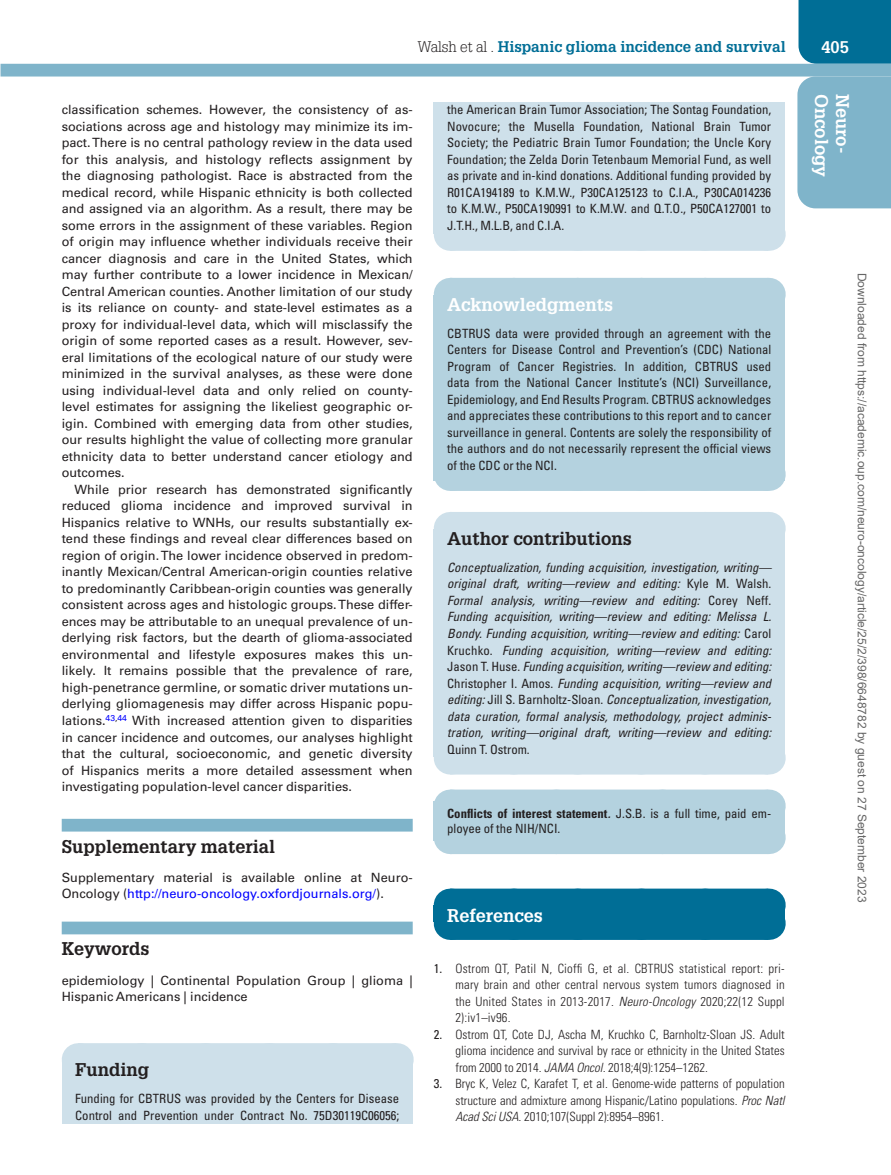
<style>
.page{position:relative;width:891px;height:1175px;background:#fff}
.page>*{position:absolute;margin:0;border:0;box-sizing:border-box;transform-origin:0 0}
.t1{font:700 18px "Glypha LT Std";color:#231f20}
.t2{font:700 18px "Glypha LT Std";color:#fff}
.t3{font:700 16.5px "Glypha LT Std";color:#fff}
.t4{font:700 15px "Glypha LT Std";color:#006e96}
.t5{font:12.75px/16.5px "Univers LT Std";color:#231f20;text-align:justify}
.t6{font:condensed 12.75px/16.5px "Univers LT Std";color:#231f20}
.t7{font:italic condensed 12.75px/16.5px "Univers LT Std";color:#231f20;text-align:justify}
.t8{font:300 condensed 12.75px/16.5px "Univers LT Std";color:#231f20;text-align:justify}
.t9{font:12px "Arial";color:#666}
.s1{font-weight:300;color:#231f20}
.s2{font-style:normal}
.s3{font-weight:700}
.s4{font-style:italic;font-stretch:normal}
.s5{color:#00f}
.s6{font-weight:400}
.s7{font-style:italic}
</style>
<div class="page">
<div style="left:799px;top:0;width:92px;height:64px;background:#006e96"></div>
<div style="left:1px;top:64px;width:890px;height:12px;background:#7fb4ca"></div>
<div style="left:797px;top:76px;width:94px;height:132px;background:#7fb4ca"></div>
<div style="left:62px;top:818px;width:351px;height:13px;background:#7fb4ca"></div>
<div style="left:62px;top:921px;width:351px;height:13px;background:#7fb4ca"></div>
<div style="left:62px;top:1060px;width:351px;height:33px;background:#cee0ea"></div>
<div style="left:78px;top:1043px;width:318px;height:33px;background:#cee0ea"></div>
<hr style="left:396px;top:1043px;width:1px;height:33px;background:#cee0ea">
<div style="left:62px;top:1090px;width:351px;height:33px;background:#cee0ea"></div>
<div style="left:434px;top:102px;width:351px;height:131px;background:#cee0ea"></div>
<div style="left:450px;top:218px;width:318px;height:33px;background:#cee0ea"></div>
<hr style="left:768px;top:218px;width:1px;height:33px;background:#cee0ea">
<div style="left:434px;top:295px;width:351px;height:31px;background:#b4d2df"></div>
<div style="left:450px;top:278px;width:318px;height:33px;background:#b4d2df"></div>
<hr style="left:768px;top:278px;width:1px;height:33px;background:#b4d2df">
<div style="left:434px;top:324px;width:351px;height:156px;background:#b4d2df"></div>
<div style="left:450px;top:458px;width:318px;height:33px;background:#b4d2df"></div>
<hr style="left:768px;top:458px;width:1px;height:33px;background:#b4d2df">
<div style="left:434px;top:529px;width:351px;height:33px;background:#cee0ea"></div>
<div style="left:450px;top:512px;width:318px;height:33px;background:#cee0ea"></div>
<hr style="left:768px;top:512px;width:1px;height:33px;background:#cee0ea">
<div style="left:434px;top:560px;width:351px;height:197px;background:#cee0ea"></div>
<div style="left:450px;top:741px;width:318px;height:33px;background:#cee0ea"></div>
<hr style="left:768px;top:741px;width:1px;height:33px;background:#cee0ea">
<div style="left:434px;top:801px;width:351px;height:40px;background:#b4d2df"></div>
<div style="left:450px;top:789px;width:318px;height:33px;background:#b4d2df"></div>
<hr style="left:768px;top:789px;width:1px;height:33px;background:#b4d2df">
<div style="left:450px;top:821px;width:318px;height:33px;background:#b4d2df"></div>
<svg style="left:556px;top:789px;width:159px;height:1px"></svg>
<hr style="left:768px;top:821px;width:1px;height:33px;background:#b4d2df">
<div style="left:434px;top:905px;width:351px;height:17px;background:#006e96"></div>
<div style="left:450px;top:888px;width:318px;height:33px;background:#006e96"></div>
<hr style="left:768px;top:888px;width:1px;height:33px;background:#006e96">
<div style="left:450px;top:907px;width:318px;height:33px;background:#006e96"></div>
<svg style="left:514px;top:888px;width:222px;height:52px"></svg>
<hr style="left:768px;top:907px;width:1px;height:33px;background:#006e96">
<p class="t4" style="left:418px;top:37px;width:370px"><span class="s1">Walsh et al .</span> Hispanic glioma incidence and survival</p>
<p class="t3" style="left:821px;top:37px;width:29px">405</p>
<h1 class="t2" style="left:833px;top:94px;width:85px;rotate:90deg">Oncology</h1>
<h1 class="t2" style="left:854px;top:94px;width:61px;rotate:90deg">Neuro-</h1>
<p class="t6" style="left:447px;top:101px;width:326px;text-align:justify">the American Brain Tumor Association; The Sontag Foundation, Novocure; the Musella Foundation, National Brain Tumor Society; the Pediatric Brain Tumor Foundation; the Uncle Kory Foundation; the Zelda Dorin Tetenbaum Memorial Fund, as well as private and in-kind donations. Additional funding provided by R01CA194189 to K.M.W., P30CA125123 to C.I.A., P30CA014236 to K.M.W., P50CA190991 to K.M.W. and Q.T.O., P50CA127001 to J.T.H., M.L.B, and C.I.A.</p>
<p class="t5" style="left:62px;top:102px;width:353px">classification schemes. However, the consistency of as&shy;sociations across age and histology may minimize its im&shy;pact. There is no central pathology review in the data used for this analysis, and histology reflects assignment by the diagnosing pathologist. Race is abstracted from the medical record, while Hispanic ethnicity is both collected and assigned via an algorithm. As a result, there may be some errors in the assignment of these variables. Region of origin may influence whether individuals receive their cancer diagnosis and care in the United States, which may further contribute to a lower incidence in Mexican/ Central American counties. Another limitation of our study is its reliance on county- and state-level estimates as a proxy for individual-level data, which will misclassify the origin of some reported cases as a result. However, sev&shy;eral limitations of the ecological nature of our study were minimized in the survival analyses, as these were done using individual-level data and only relied on county&shy;level estimates for assigning the likeliest geographic or&shy;igin. Combined with emerging data from other studies, our results highlight the value of collecting more granular ethnicity data to better understand cancer etiology and outcomes.</p>
<p class="t5" style="left:62px;top:481px;width:353px;text-indent:13px">While prior research has demonstrated significantly reduced glioma incidence and improved survival in Hispanics relative to WNHs, our results substantially ex&shy;tend these findings and reveal clear differences based on region of origin. The lower incidence observed in predom&shy;inantly Mexican/Central American-origin counties relative to predominantly Caribbean-origin counties was generally consistent across ages and histologic groups. These differ&shy;ences may be attributable to an unequal prevalence of un&shy;derlying risk factors, but the dearth of glioma-associated environmental and lifestyle exposures makes this un&shy;likely. It remains possible that the prevalence of rare, high-penetrance germline, or somatic driver mutations un&shy;derlying gliomagenesis may differ across Hispanic popu&shy;lations.<sup>43</sup><sup>,</sup><sup>44</sup> With increased attention given to disparities in cancer incidence and outcomes, our analyses highlight that the cultural, socioeconomic, and genetic diversity of Hispanics merits a more detailed assessment when investigating population-level cancer disparities.</p>
<p class="t9" style="left:866px;top:273px;width:631px;rotate:90deg">Downloaded from https://academic.oup.com/neuro-oncology/article/25/2/398/6648782 by guest on 27 September 2023</p>
<h1 class="t2" style="left:447px;top:293px;width:168px">Acknowledgments</h1>
<p class="t6" style="left:447px;top:325px;width:326px;text-align:justify">CBTRUS data were provided through an agreement with the Centers for Disease Control and Prevention’s (CDC) National Program of Cancer Registries. In addition, CBTRUS used data from the National Cancer Institute’s (NCI) Surveillance, Epidemiology, and End Results Program. CBTRUS acknowledges and appreciates these contributions to this report and to cancer surveillance in general. Contents are solely the responsibility of the authors and do not necessarily represent the official views of the CDC or the NCI.</p>
<h1 class="t1" style="left:447px;top:527px;width:186px">Author contributions</h1>
<p class="t7" style="left:447px;top:559px;width:326px">Conceptualization, funding acquisition, investigation, writing— original draft, writing—review and editing: <span class="s2">Kyle M. Walsh.<br></span>Formal analysis, writing—review and editing: <span class="s2">Corey Neff.<br></span>Funding acquisition, writing—review and editing: Melissa L.<br>Bondy. Funding acquisition, writing—review and editing: <span class="s2">Carol Kruchko.</span> Funding acquisition, writing—review and editing:<br><span class="s2">Jason T. Huse.</span> Funding acquisition, writing—review and editing:<br><span class="s2">Christopher I. Amos.</span> Funding acquisition, writing—review and editing: <span class="s2">Jill S. Barnholtz-Sloan.</span> Conceptualization, investigation, data curation, formal analysis, methodology, project adminis&shy;tration, writing—original draft, writing—review and editing:</p>
<p class="t6" style="left:447px;top:740px;width:84px">Quinn T. Ostrom.</p>
<p class="t6" style="left:447px;top:806px;width:326px;line-height:15px"><span class="s3">Conflicts of interest statement</span><span class="s4">.</span> J.S.B. is a full time, paid em&shy;ployee of the NIH/NCI.</p>
<h1 class="t1" style="left:62px;top:835px;width:215px">Supplementary material</h1>
<p class="t5" style="left:62px;top:869px;width:353px">Supplementary material is available online at Neuro-<br>Oncology (<span class="s5">http://neuro-oncology.oxfordjournals.org/</span>).</p>
<h1 class="t1" style="left:62px;top:937px;width:89px">Keywords</h1>
<p class="t5" style="left:62px;top:972px;width:352px">epidemiology | Continental Population Group | glioma |<br>Hispanic Americans | incidence</p>
<h1 class="t1" style="left:75px;top:1058px;width:76px">Funding</h1>
<p class="t6" style="left:75px;top:1090px;width:326px">Funding for CBTRUS was provided by the Centers for Disease<br>Control and Prevention under Contract No. 75D30119C06056;</p>
<h1 class="t2" style="left:447px;top:904px;width:97px">References</h1>
<p class="t8" style="left:455px;top:959px;width:331px;text-indent:-22px"><span class="s6">1.</span> Ostrom QT, Patil N, Cioffi G, et al. CBTRUS statistical report: pri&shy;mary brain and other central nervous system tumors diagnosed in the United States in 2013-2017. <span class="s7">Neuro-Oncology</span> 2020;22(12 Suppl 2):iv1–iv96.</p>
<p class="t8" style="left:455px;top:1025px;width:331px;text-indent:-22px"><span class="s6">2.</span> Ostrom QT, Cote DJ, Ascha M, Kruchko C, Barnholtz-Sloan JS. Adult glioma incidence and survival by race or ethnicity in the United States from 2000 to 2014. <span class="s7">JAMA Oncol.</span> 2018;4(9):1254–1262.</p>
<p class="t8" style="left:455px;top:1075px;width:331px;text-indent:-22px"><span class="s6">3.</span> Bryc K, Velez C, Karafet T, et al. Genome-wide patterns of population structure and admixture among Hispanic/Latino populations. <span class="s7">Proc Natl Acad Sci USA.</span> 2010;107(Suppl 2):8954–8961.</p>
</div>
